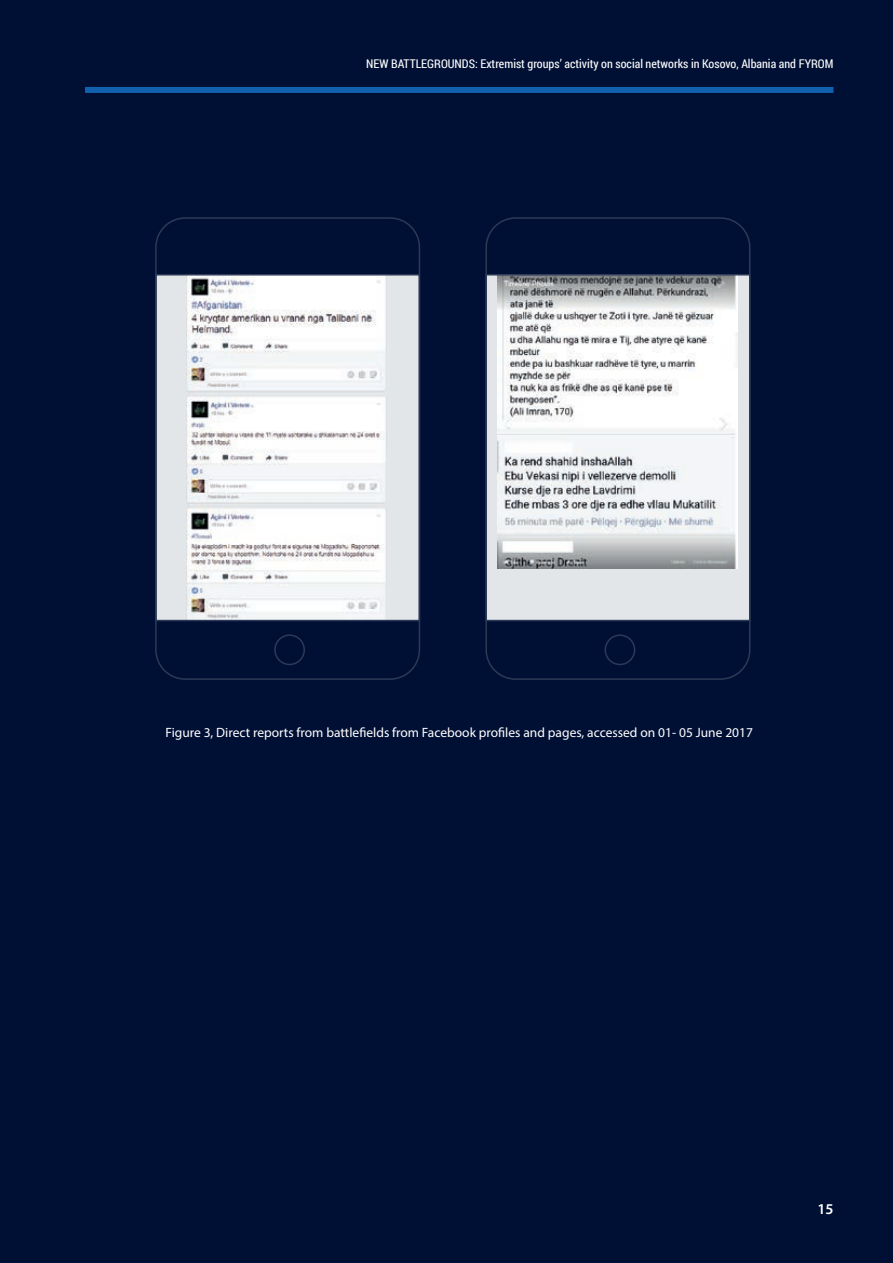
<style>
.page{position:relative;width:893px;height:1263px;background:#001034}
.page>*{position:absolute;margin:0;border:0;box-sizing:border-box;transform-origin:0 0}
.t1{font:600 15px "Myriad Pro";color:#fff}
.t2{font:13.5px "Myriad Pro";color:#fff}
.t3{font:12px "Roboto Condensed";color:#fff}
</style>
<div class="page">
<div style="left:274px;top:634px;width:31px;height:31px;border:2px solid #2c3a57;border-radius:50%"></div>
<div style="left:156px;top:275px;width:263px;height:345px;background:#e2e6e8"></div>
<img style="left:186px;top:277px;width:200px;height:341px">
<div style="left:155px;top:217px;width:265px;height:463px;border:2px solid #2c3a57;border-radius:29px"></div>
<div style="left:605px;top:634px;width:30px;height:31px;border:2px solid #2c3a57;border-radius:50%"></div>
<div style="left:486px;top:275px;width:264px;height:345px;background:#e2e6e8"></div>
<img style="left:498px;top:277px;width:240px;height:292px">
<div style="left:485px;top:217px;width:265px;height:463px;border:2px solid #2c3a57;border-radius:29px"></div>
<div style="left:85px;top:87px;width:748px;height:6px;background:#1161af"></div>
<p class="t3" style="left:366px;top:55px;width:469px">NEW BATTLEGROUNDS: Extremist groups’ activity on social networks in Kosovo, Albania and FYROM</p>
<p class="t2" style="left:165px;top:724px;width:589px">Figure 3, Direct reports from battlefields from Facebook profiles and pages, accessed on 01- 05 June 2017</p>
<p class="t1" style="left:817px;top:1200px;width:18px">15</p>
</div>
